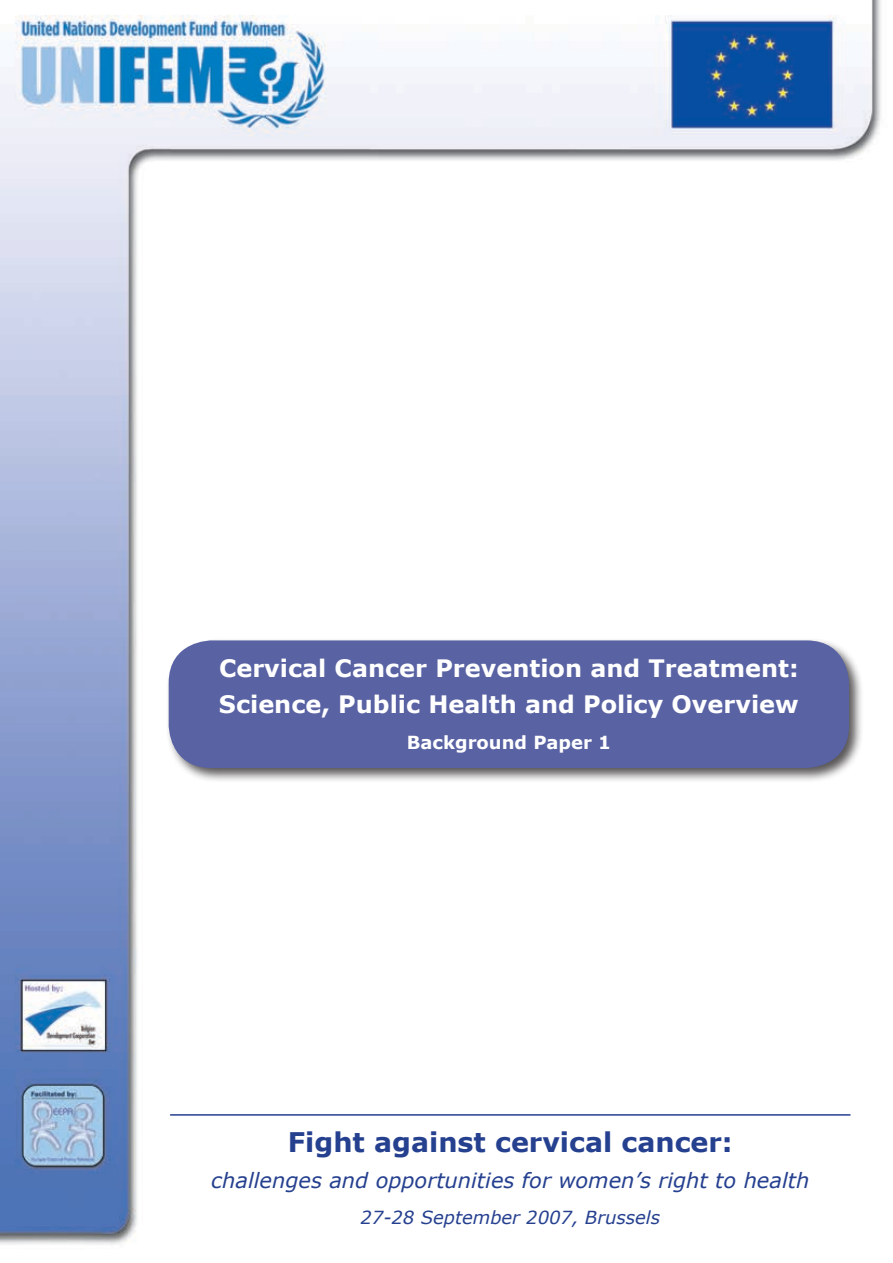
<style>
.page{position:relative;width:893px;height:1263px;background:#fff}
.page>*{position:absolute;margin:0;border:0;box-sizing:border-box;transform-origin:0 0}
.t1{font:700 27px "Verdana";color:#25408f}
.t2{font:700 24px/36px "Verdana";color:#fff}
.t3{font:italic 21px "Verdana";color:#25408f}
.t4{font:italic 18px "Verdana";color:#25408f}
.t5{font:700 18px "Verdana";color:#fff}
</style>
<div class="page">
<img style="left:0;top:0;width:881px;height:1245px">
<div style="left:165px;top:637px;width:706px;height:153px;background:#231f20;opacity:.75"></div>
<div style="left:169px;top:640px;width:680px;height:128px;background:#5962a3;border-radius:43px"></div>
<hr style="left:170px;top:1114px;width:680px;height:2px;background:#25408f">
<p class="t2" style="left:219px;top:650px;width:581px">Cervical Cancer Prevention and Treatment:<br>Science, Public Health and Policy Overview</p>
<p class="t5" style="left:407px;top:731px;width:206px">Background Paper 1</p>
<p class="t1" style="left:288px;top:1125px;width:446px">Fight against cervical cancer:</p>
<p class="t3" style="left:211px;top:1167px;width:600px">challenges and opportunities for women’s right to health</p>
<p class="t4" style="left:360px;top:1206px;width:301px">27-28 September 2007, Brussels</p>
</div>
